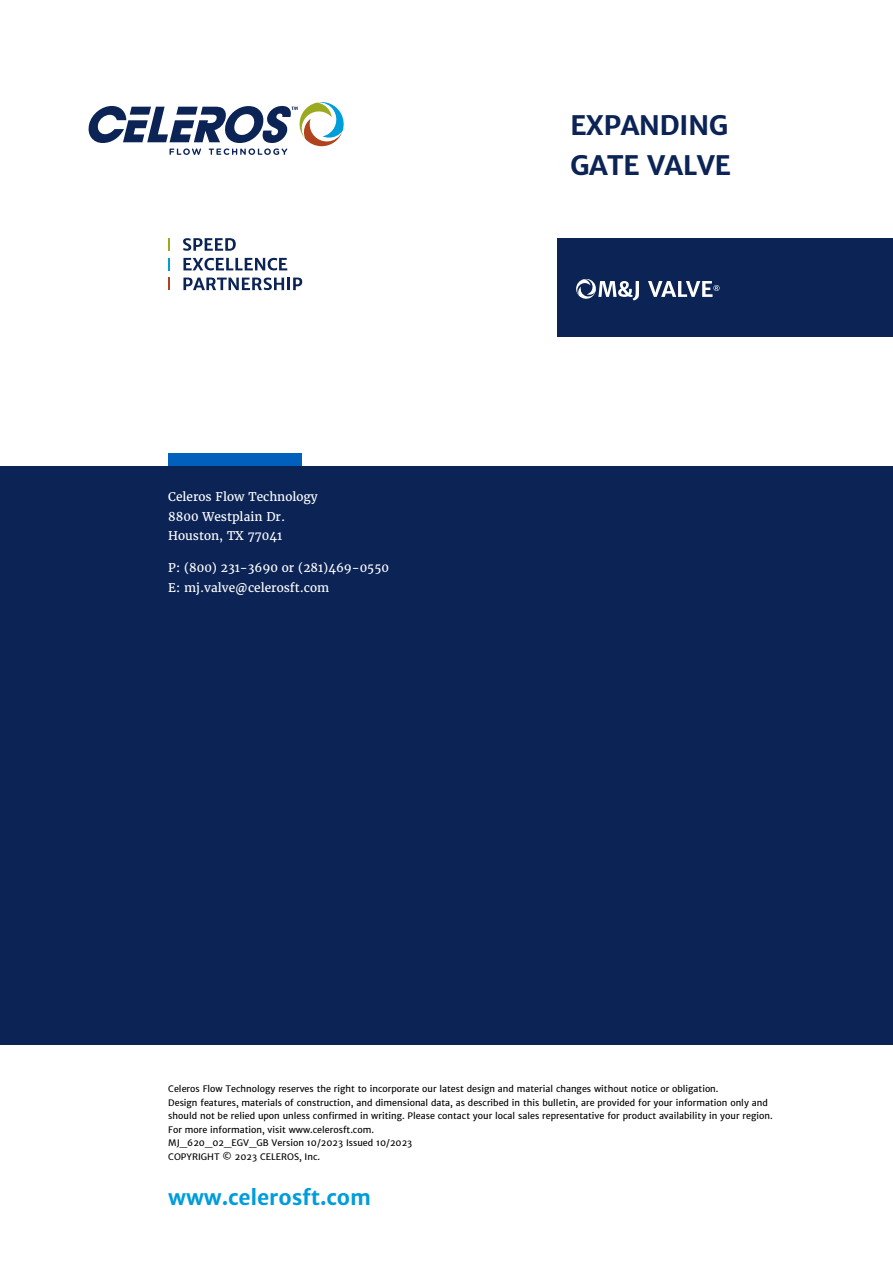
<style>
.page{position:relative;width:893px;height:1263px;background:#fff}
.page>*{position:absolute;margin:0;border:0;box-sizing:border-box;transform-origin:0 0}
.Headline{font:700 27px "Merriweather Sans";letter-spacing:-.025em;color:#0b2355}
.Subhead{font:700 21px "Merriweather Sans";letter-spacing:-.01em;color:#009ddb}
.Body_Copy{font:12px/19.5px "Merriweather";color:#fff}
.t1{font:9px/13.5px "Merriweather Sans";color:#000}
</style>
<div class="page">
<div style="left:557px;top:238px;width:336px;height:98px;background:#0b2355"></div>
<svg style="left:88px;top:102px;width:256px;height:53px"></svg>
<svg style="left:168px;top:238px;width:2px;height:13px"></svg>
<svg style="left:183px;top:238px;width:53px;height:13px"></svg>
<svg style="left:168px;top:258px;width:2px;height:12px"></svg>
<svg style="left:183px;top:258px;width:104px;height:12px"></svg>
<svg style="left:168px;top:278px;width:2px;height:12px"></svg>
<svg style="left:183px;top:278px;width:119px;height:12px"></svg>
<svg style="left:576px;top:279px;width:63px;height:21px"></svg>
<svg style="left:648px;top:281px;width:71px;height:16px"></svg>
<div style="left:168px;top:453px;width:134px;height:13px;background:#0060bc"></div>
<div style="left:0;top:466px;width:893px;height:579px;background:#0b2355"></div>
<p class="Body_Copy" style="left:168px;top:487px;width:151px">Celeros Flow Technology<br>8800 Westplain Dr.<br>Houston, TX 77041</p>
<p class="Body_Copy" style="left:168px;top:558px;width:222px">P: (800) 231-3690 or (281)469-0550<br>E: mj.valve@celerosft.com</p>
<p class="Headline" style="left:570px;top:108px;width:160px">EXPANDING</p>
<p class="Headline" style="left:570px;top:148px;width:162px">GATE VALVE</p>
<p class="t1" style="left:168px;top:1082px;width:552px">Celeros Flow Technology reserves the right to incorporate our latest design and material changes without notice or obligation.</p>
<p class="t1" style="left:168px;top:1095px;width:606px">Design features, materials of construction, and dimensional data, as described in this bulletin, are provided for your information only and should not be relied upon unless confirmed in writing. Please contact your local sales representative for product availability in your region.<br>For more information, visit www.celerosft.com.</p>
<p class="t1" style="left:168px;top:1136px;width:246px">MJ_620_02_EGV_GB Version 10/2023 Issued 10/2023<br>COPYRIGHT © 2023 CELEROS, Inc.</p>
<p class="Subhead" style="left:168px;top:1183px;width:204px">www.celerosft.com</p>
</div>
